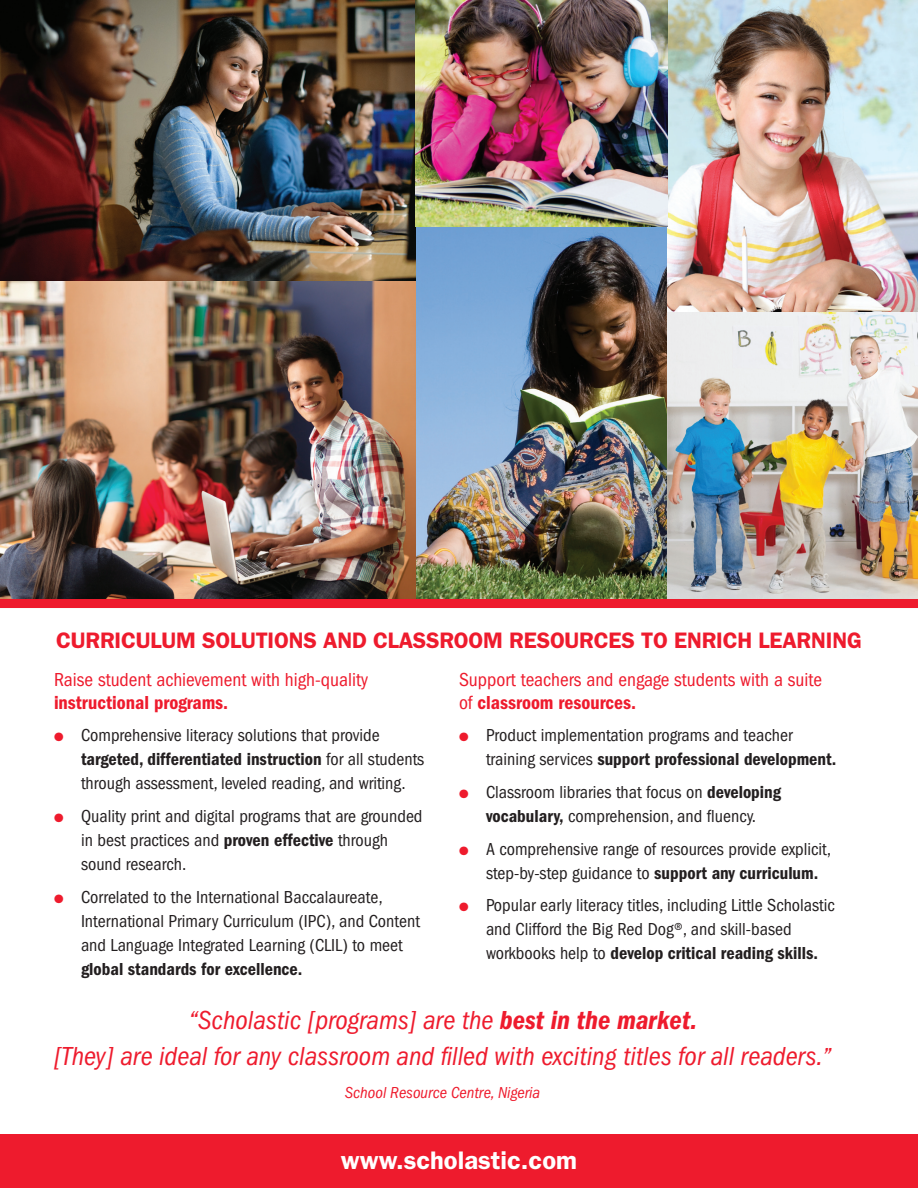
<style>
.page{position:relative;width:918px;height:1188px;background:#fff}
.page>*{position:absolute;margin:0;border:0;box-sizing:border-box;transform-origin:0 0}
.First_Para{font:italic condensed 27px/36px "ITC Franklin Gothic Std";color:#ee1b2d;text-align:center}
.t1{font:600 25.5px "ITC Franklin Gothic Std";color:#fff}
.Headings{font:600 22.5px "ITC Franklin Gothic Std";letter-spacing:-.01em;color:#ee1b2d}
.First_Para-2{font:condensed 19.5px/22.5px "ITC Franklin Gothic Std";color:#ee1b2d}
.Bulleted_List{font:condensed 18px/24px "ITC Franklin Gothic Std";color:#231f20}
.First_Para-3{font:italic condensed 16.5px "ITC Franklin Gothic Std";color:#ee1b2d}
.s1{font-family:"ITC Franklin Gothic Std Dm Cd";font-stretch:normal}
.s2{color:#ee1b2d}
.s3{font-family:"ITC Franklin Gothic Std Dm Cd It";font-style:normal;font-stretch:normal}
.s4{font-size:25.5px}
</style>
<div class="page">
<img style="left:416px;top:227px;width:252px;height:372px">
<img style="left:0;top:0;width:416px;height:599px">
<img style="left:668px;top:0;width:250px;height:312px">
<img style="left:416px;top:0;width:252px;height:227px">
<img style="left:668px;top:312px;width:250px;height:287px">
<div style="left:0;top:1134px;width:918px;height:54px;background:#ee1b2d"></div>
<div style="left:0;top:599px;width:918px;height:9px;background:#ee1b2d"></div>
<p class="Headings" style="left:56px;top:627px;width:807px">CURRICULUM SOLUTIONS AND CLASSROOM RESOURCES TO ENRICH LEARNING</p>
<p class="First_Para-2" style="left:54px;top:669px;width:316px">Raise student achievement with high-quality <span class="s1">instructional programs.</span></p>
<p class="Bulleted_List" style="left:81px;top:724px;width:345px;text-indent:-27px"><span class="s2">●</span> Comprehensive literacy solutions that provide <span class="s1">targeted, differentiated instruction</span> for all students through assessment, leveled reading, and writing.</p>
<p class="Bulleted_List" style="left:81px;top:804px;width:343px;text-indent:-27px"><span class="s2">●</span> Quality print and digital programs that are grounded in best practices and <span class="s1">proven effective</span> through sound research.</p>
<p class="Bulleted_List" style="left:81px;top:885px;width:340px;text-indent:-27px"><span class="s2">●</span> Correlated to the International Baccalaureate, International Primary Curriculum (IPC), and Content and Language Integrated Learning (CLIL) to meet <span class="s1">global standards for excellence.</span></p>
<p class="First_Para-2" style="left:459px;top:669px;width:365px">Support teachers and engage students with a suite of <span class="s1">classroom resources.</span></p>
<p class="Bulleted_List" style="left:486px;top:724px;width:352px;text-indent:-27px"><span class="s2">●</span> Product implementation programs and teacher training services <span class="s1">support professional development.</span></p>
<p class="Bulleted_List" style="left:459px;top:780px;width:324px;text-align:center"><span class="s2">●</span> Classroom libraries that focus on <span class="s1">developing vocabulary,</span> comprehension, and fluency.</p>
<p class="Bulleted_List" style="left:486px;top:837px;width:347px;text-indent:-27px"><span class="s2">●</span> A comprehensive range of resources provide explicit, step-by-step guidance to <span class="s1">support any curriculum.</span></p>
<p class="Bulleted_List" style="left:486px;top:893px;width:350px;text-indent:-27px"><span class="s2">●</span> Popular early literacy titles, including Little Scholastic and Clifford the Big Red Dog®, and skill-based workbooks help to <span class="s1">develop critical reading skills.</span></p>
<p class="First_Para" style="left:54px;top:1002px;width:779px">“Scholastic [programs] are the <span class="s3">best in the market.<br></span>[They] are ideal for any classroom and filled with exciting titles for all readers.<span class="s4">”</span></p>
<p class="First_Para-3" style="left:345px;top:1083px;width:197px">School Resource Centre, Nigeria</p>
<h2 class="t1" style="left:341px;top:1146px;width:238px">www.scholastic.com</h2>
</div>
